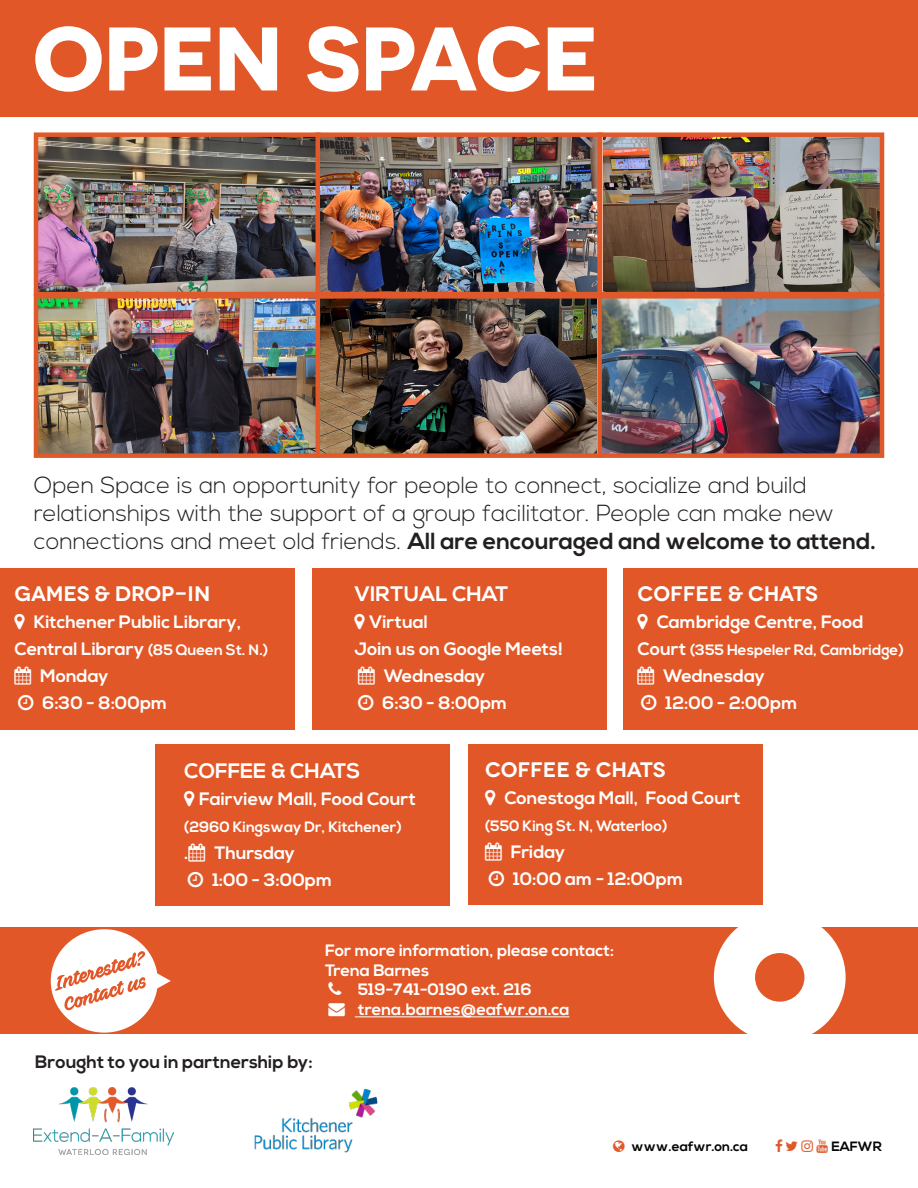
<style>
.page{position:relative;width:918px;height:1188px;background:#fff}
.page>*{position:absolute;margin:0;border:0;box-sizing:border-box;transform-origin:0 0}
.t1{font:700 90px "Novecentosanswide";color:#fff}
.t2{font:300 23.25px/27.9px "Nexa";color:#231f20}
.t3{font:600 21px "Novecentowide";letter-spacing:-.01em;color:#fff}
.t4{font:700 21px "Nexa";color:#fff}
.t5{font:700 18px/27px "Nexa";color:#fff}
.t6{font:700 18px "Nexa";color:#231f20}
.t7{font:700 16.5px "Nexa";color:#fff}
.t8{font:700 15px "Nexa";color:#fff}
.t9{font:700 13.5px "Nexa";color:#040503}
.s1{font-weight:700}
.s2{font-size:15px}
.s3{font-size:18px}
</style>
<div class="page">
<img style="left:39px;top:137px;width:558px;height:154px">
<div style="left:34px;top:132px;width:287px;height:164px;border:4px solid #df592a"></div>
<div style="left:316px;top:132px;width:286px;height:164px;border:4px solid #df592a"></div>
<img style="left:603px;top:137px;width:276px;height:154px">
<div style="left:597px;top:132px;width:287px;height:164px;border:4px solid #df592a"></div>
<div style="left:0;top:928px;width:918px;height:106px;background:#e15727"></div>
<hr style="left:355px;top:1016px;width:214px;height:1px;background:#fff">
<svg style="left:51px;top:929px;width:120px;height:104px"></svg>
<svg style="left:714px;top:927px;width:132px;height:107px"></svg>
<img style="left:34px;top:1088px;width:140px;height:67px">
<img style="left:254px;top:1089px;width:124px;height:64px">
<div style="left:0;top:0;width:918px;height:116px;background:#e15727"></div>
<img style="left:39px;top:299px;width:558px;height:154px">
<div style="left:34px;top:294px;width:287px;height:164px;border:4px solid #df592a"></div>
<div style="left:316px;top:294px;width:286px;height:164px;border:4px solid #df592a"></div>
<img style="left:602px;top:299px;width:277px;height:154px">
<div style="left:597px;top:294px;width:287px;height:164px;border:4px solid #df592a"></div>
<div style="left:0;top:568px;width:295px;height:161px;background:#e15727"></div>
<div style="left:312px;top:568px;width:295px;height:161px;background:#e15727"></div>
<div style="left:468px;top:744px;width:294px;height:161px;background:#e15727"></div>
<div style="left:623px;top:568px;width:295px;height:161px;background:#e15727"></div>
<div style="left:156px;top:744px;width:294px;height:162px;background:#e15727"></div>
<p class="t1" style="left:33px;top:3px;width:567px">OPEN SPACE</p>
<p class="t2" style="left:34px;top:472px;width:775px">Open Space is an opportunity for people to connect, socialize and build</p>
<p class="t2" style="left:34px;top:500px;width:844px">relationships with the support of a group facilitator. People can make new connections and meet old friends. <span class="s1">All are encouraged and welcome to attend.</span></p>
<p class="t3" style="left:14px;top:581px;width:197px">GAMES &amp; DROP-IN</p>
<p class="t5" style="left:14px;top:609px;width:255px;text-align:center">Kitchener Public Library,<br>Central Library <span class="s2">(85 Queen St. N.)</span></p>
<p class="t5" style="left:42px;top:663px;width:126px;text-indent:-28px">▲ Monday<br>6:30 - 8:00pm</p>
<p class="t4" style="left:354px;top:582px;width:155px">VIRTUAL CHAT</p>
<p class="t5" style="left:354px;top:609px;width:210px;text-indent:15px">Virtual<br>Join us on Google Meets!</p>
<p class="t5" style="left:383px;top:663px;width:126px;text-indent:-24px">▲ Wednesday<br>6:30 - 8:00pm</p>
<p class="t3" style="left:638px;top:581px;width:182px">COFFEE &amp; CHATS</p>
<p class="t5" style="left:657px;top:609px;width:208px">Cambridge Centre, Food</p>
<p class="t8" style="left:638px;top:641px;width:268px"><span class="s3">Court</span> (355 Hespeler Rd, Cambridge)</p>
<p class="t5" style="left:666px;top:663px;width:133px;text-indent:-28px">▲ Wednesday<br>12:00 - 2:00pm</p>
<p class="t4" style="left:184px;top:758px;width:178px">COFFEE &amp; CHATS</p>
<p class="t5" style="left:199px;top:785px;width:218px">Fairview Mall, Food Court</p>
<p class="t8" style="left:184px;top:818px;width:219px">(2960 Kingsway Dr, Kitchener)</p>
<p class="t5" style="left:212px;top:839px;width:121px;text-indent:-28px">.▲ Thursday<br>1:00 - 3:00pm</p>
<p class="t3" style="left:485px;top:757px;width:182px">COFFEE &amp; CHATS</p>
<p class="t5" style="left:504px;top:785px;width:238px">Conestoga Mall, Food Court</p>
<p class="t8" style="left:485px;top:817px;width:184px">(550 King St. N, Waterloo)</p>
<p class="t5" style="left:513px;top:839px;width:172px;text-indent:-28px">▲ Friday<br>10:00 am - 12:00pm</p>
<p class="t7" style="left:325px;top:941px;width:290px">For more information, please contact:</p>
<p class="t7" style="left:325px;top:960px;width:106px">Trena Barnes</p>
<p class="t7" style="left:358px;top:980px;width:176px">519-741-0190 ext. 216</p>
<p class="t7" style="left:328px;top:1000px;width:243px">→ trena.barnes@eafwr.on.ca</p>
<p class="t6" style="left:35px;top:1051px;width:279px">Brought to you in partnership by:</p>
<p class="t9" style="left:632px;top:1138px;width:118px">www.eafwr.on.ca</p>
<p class="t9" style="left:831px;top:1138px;width:52px">EAFWR</p>
</div>
